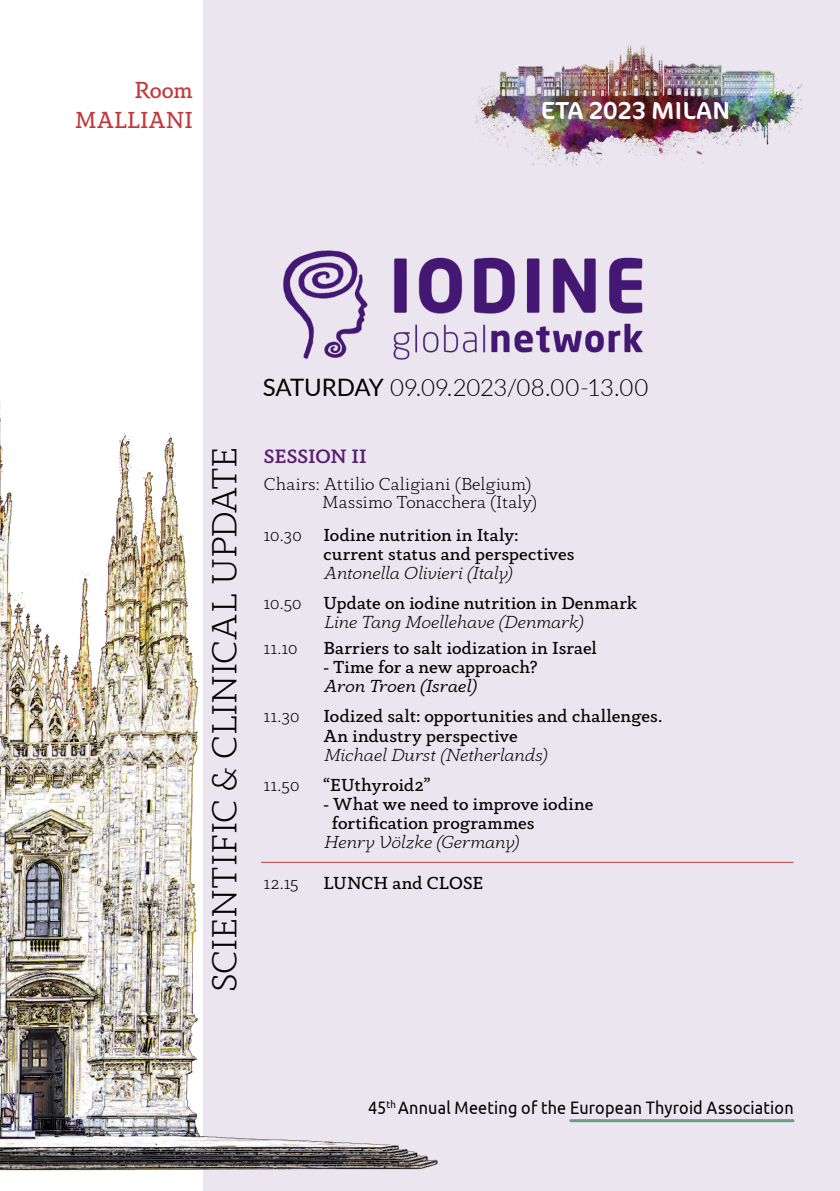
<style>
.page{position:relative;width:840px;height:1191px;background:#fff}
.page>*{position:absolute;margin:0;border:0;box-sizing:border-box;transform-origin:0 0}
.t1{font:300 36px "Anaphora";letter-spacing:-.01em;color:#000}
.t2{font:24.8px "Cocon Pro";letter-spacing:.025em;color:#fff}
.t3{font:300 24px "Lato";letter-spacing:.005em;color:#000}
.t4{font:24px/30px "Anaphora";color:#c4383b;text-align:right;scale:.95 1}
.t5{font:500 20px "Anaphora";letter-spacing:-.015em;color:#591e72}
.t6{font:18px/19px "Anaphora";letter-spacing:.005em;color:#000}
.t7{font:300 18px/18px "Anaphora";letter-spacing:.005em;color:#000}
.t8{font:italic 300 18px "Anaphora";letter-spacing:-.01em;color:#000}
.t9{font:18px "Ubuntu";letter-spacing:.015em;color:#000;scale:.9 1}
.t10{font:italic 18px "Anaphora";letter-spacing:-.005em;color:#000}
.s1{font-weight:400}
.s2{font-weight:300}
.s3{font-weight:300;font-style:italic}
</style>
<div class="page">
<div style="left:203px;top:0;width:636px;height:1191px;background:#ebe5ef"></div>
<img style="left:0;top:402px;width:448px;height:769px">
<hr style="left:570px;top:1119px;width:222px;height:3px;background:#6a9d83">
<img style="left:475px;top:45px;width:328px;height:121px">
<hr style="left:261px;top:862px;width:56px;height:1px;background:#c4383b">
<hr style="left:317px;top:862px;width:476px;height:1px;background:#c4383b">
<img style="left:283px;top:250px;width:360px;height:110px">
<h3 class="t4" style="left:75px;top:75px;width:125px">Room<br>MALLIANI</h3>
<h2 class="t2" style="left:540px;top:94px;width:190px">ETA 2023 MILAN</h2>
<h1 class="t1" style="left:201px;top:992px;width:548px;rotate:-90deg">SCIENTIFIC &amp; CLINICAL UPDATE</h1>
<h3 class="t3" style="left:262px;top:370px;width:387px"><span class="s1">SATURDAY</span> 09.09.2023/08.00-13.00</h3>
<p class="t5" style="left:264px;top:443px;width:104px">SESSION II</p>
<p class="t7" style="left:322px;top:475px;width:216px;text-indent:-58px">Chairs: Attilio Caligiani (Belgium)<br>Massimo Tonacchera (Italy)</p>
<p class="t6" style="left:323px;top:526px;width:252px;text-indent:-60px"><span class="s2">10.30</span> Iodine nutrition in Italy: current status and perspectives</p>
<p class="t6" style="left:264px;top:558px;width:374px;line-height:30px;text-indent:60px"><span class="s3">Antonella Olivieri (Italy)<br></span><span class="s2">10.50</span> Update on iodine nutrition in Denmark</p>
<p class="t8" style="left:323px;top:610px;width:260px">Line Tang Moellehave (Denmark)</p>
<p class="t7" style="left:264px;top:639px;width:35px">11.10</p>
<p class="t6" style="left:323px;top:639px;width:275px">Barriers to salt iodization in Israel</p>
<p class="t6" style="left:323px;top:658px;width:215px">- Time for a new approach?</p>
<p class="t10" style="left:323px;top:675px;width:154px">Aron Troen (Israel)</p>
<p class="t7" style="left:264px;top:707px;width:37px">11.30</p>
<p class="t6" style="left:323px;top:707px;width:340px">Iodized salt: opportunities and challenges.<br>An industry perspective</p>
<p class="t8" style="left:323px;top:743px;width:225px">Michael Durst (Netherlands)</p>
<p class="t7" style="left:264px;top:775px;width:37px">11.50</p>
<p class="t6" style="left:323px;top:775px;width:108px">“EUthyroid2”</p>
<p class="t6" style="left:331px;top:794px;width:263px;text-indent:-8px">- What we need to improve iodine fortification programmes</p>
<p class="t8" style="left:323px;top:830px;width:196px">Henry Völzke (Germany)</p>
<p class="t7" style="left:264px;top:874px;width:36px">12.15</p>
<p class="t6" style="left:323px;top:873px;width:161px">LUNCH and CLOSE</p>
<p class="t9" style="left:368px;top:1096px;width:474px">45<sup>th</sup> Annual Meeting of the European Thyroid Association</p>
</div>
